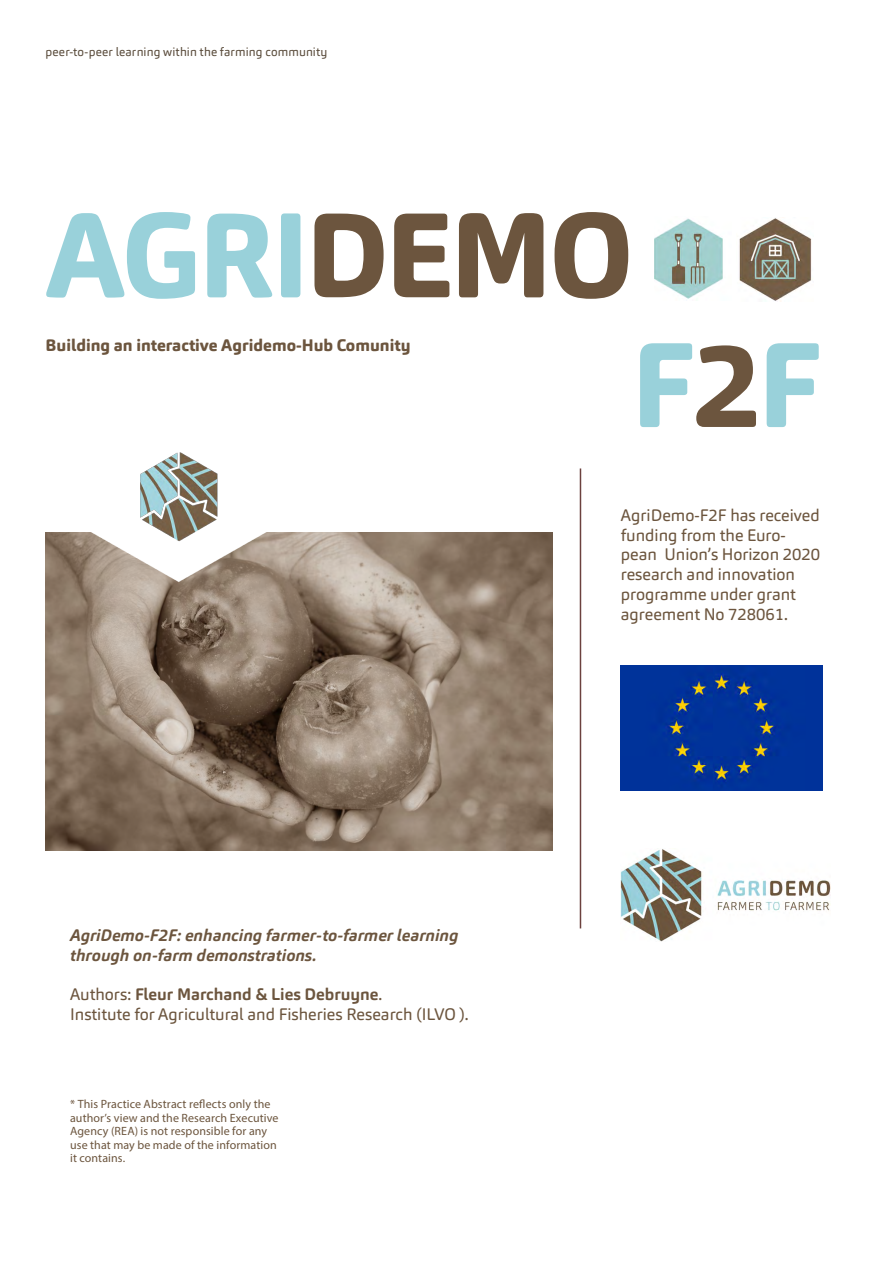
<style>
.page{position:relative;width:893px;height:1263px;background:#fff}
.page>*{position:absolute;margin:0;border:0;box-sizing:border-box;transform-origin:0 0}
.t1{font:800 118.5px "Carnas";letter-spacing:-.025em;color:#99d1da}
.t2{font:16.5px/19.8px "Carnas";color:#6c553e}
.t3{font:italic 700 16.5px/19.8px "Carnas";color:#6c553e}
.t4{font:800 16.5px "Carnas";color:#6c553e}
.t5{font:12px/13.5px "Myriad Pro";letter-spacing:.01em;color:#6c553e}
.t6{font:12px "Carnas";letter-spacing:.01em;color:#5c4e3e}
.s1{color:#6c553e}
.s2{font-weight:700}
</style>
<div class="page">
<img style="left:45px;top:532px;width:508px;height:318px">
<hr style="left:580px;top:468px;width:1px;height:460px;background:#6c413e">
<img style="left:78px;top:532px;width:201px;height:51px">
<img style="left:140px;top:452px;width:79px;height:89px">
<img style="left:621px;top:849px;width:210px;height:93px">
<img style="left:621px;top:665px;width:201px;height:126px">
<img style="left:655px;top:218px;width:68px;height:81px">
<img style="left:739px;top:218px;width:73px;height:83px">
<p class="t6" style="left:45px;top:44px;width:283px">peer-to-peer learning within the farming community</p>
<h1 class="t1" style="left:45px;top:179px;width:589px">AGRI<span class="s1">DEMO</span></h1>
<p class="t4" style="left:45px;top:335px;width:366px">Building an interactive Agridemo-Hub Comunity</p>
<h1 class="t1" style="left:631px;top:309px;width:192px">F<span class="s1">2</span>F</h1>
<p class="t3" style="left:70px;top:925px;width:390px">AgriDemo-F2F: enhancing farmer-to-farmer learning through on-farm demonstrations.</p>
<p class="t2" style="left:70px;top:985px;width:400px">Authors: <span class="s2">Fleur Marchand &amp; Lies Debruyne</span>.<br>Institute for Agricultural and Fisheries Research (ILVO ).</p>
<p class="t5" style="left:70px;top:1097px;width:210px">* This Practice Abstract reflects only the author’s view and the Research Executive Agency (REA) is not responsible for any use that may be made of the information it contains.</p>
<p class="t2" style="left:621px;top:505px;width:201px">AgriDemo-F2F has received funding from the Euro&shy;pean Union’s Horizon 2020 research and innovation programme under grant agreement No 728061.</p>
</div>
